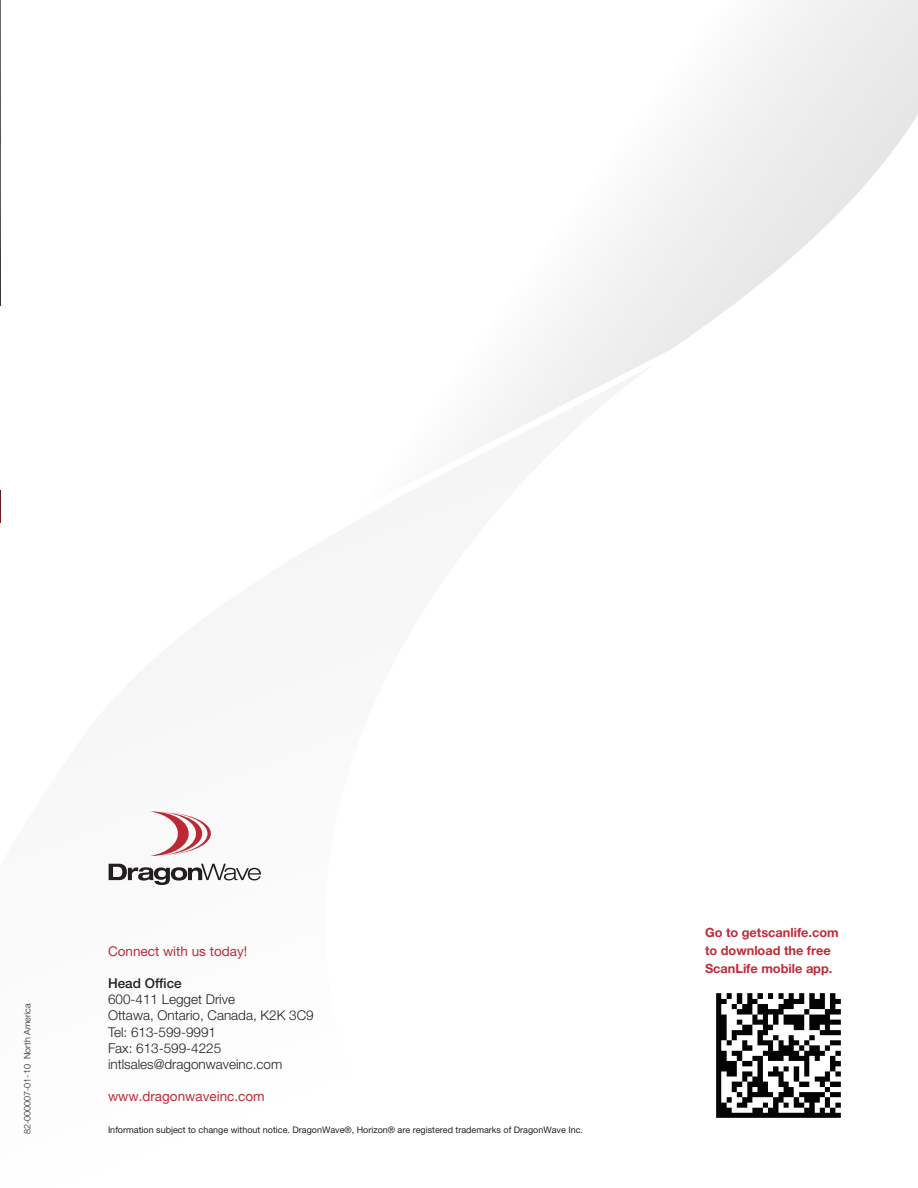
<style>
.page{position:relative;width:918px;height:1188px;background:#fff}
.page>*{position:absolute;margin:0;border:0;box-sizing:border-box;transform-origin:0 0}
.t1{font:300 13.5px/16.2px "Helvetica Neue LT Pro";color:#231f20}
.t2{font:13.5px "Helvetica Neue LT Pro";color:#bf2b37}
.t3{font:500 13.5px "Helvetica Neue LT Pro";color:#231f20}
.t4{font:700 12.75px/18px "Helvetica Neue LT Pro";color:#bf2b37}
.t5{font:9px "Helvetica Neue LT Pro";color:#231f20}
.t6{font:300 9px "Helvetica Neue LT Pro";color:#231f20}
</style>
<div class="page">
<svg style="left:535px;top:0;width:382px;height:364px"></svg>
<svg style="left:108px;top:364px;width:539px;height:517px"></svg>
<svg style="left:917px;top:0;width:1px;height:115px"></svg>
<svg style="left:109px;top:864px;width:152px;height:21px"></svg>
<svg style="left:150px;top:811px;width:75px;height:45px"></svg>
<svg style="left:0;top:0;width:1px;height:305px"></svg>
<svg style="left:0;top:490px;width:1px;height:33px"></svg>
<svg style="left:0;top:102px;width:1px;height:159px"></svg>
<img style="left:716px;top:993px;width:125px;height:125px">
<p class="t6" style="left:22px;top:1134px;width:132px;rotate:-90deg">82-000007-01-10 North America</p>
<p class="t2" style="left:108px;top:943px;width:141px">Connect with us today!</p>
<p class="t3" style="left:108px;top:975px;width:75px">Head Office</p>
<p class="t1" style="left:108px;top:991px;width:207px">600-411 Legget Drive<br>Ottawa, Ontario, Canada, K2K 3C9<br>Tel: 613-599-9991<br>Fax: 613-599-4225 intlsales@dragonwaveinc.com</p>
<p class="t2" style="left:108px;top:1088px;width:158px">www.dragonwaveinc.com</p>
<p class="t5" style="left:108px;top:1125px;width:477px">Information subject to change without notice. DragonWave®, Horizon® are registered trademarks of DragonWave Inc.</p>
<p class="t4" style="left:705px;top:923px;width:135px">Go to getscanlife.com to download the free<br>ScanLife mobile app.</p>
</div>
